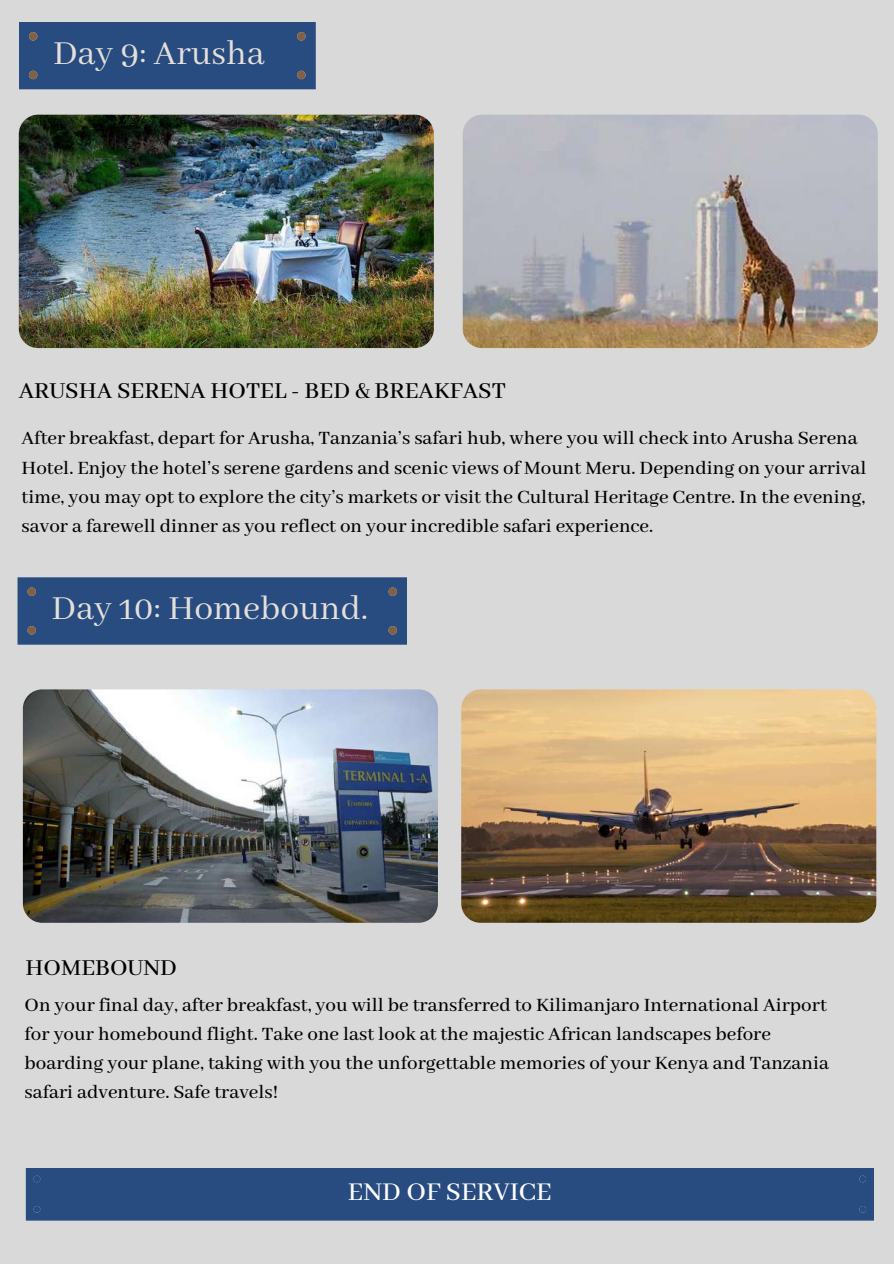
<style>
.page{position:relative;width:894px;height:1264px;background:#fff}
.page>*{position:absolute;margin:0;border:0;box-sizing:border-box;transform-origin:0 0}
.t1{font:37.5px "Abhaya Libre";color:#e4e0d9}
.t2{font:500 28.5px "Abhaya Libre";color:#fff}
.t3{font:500 25.5px "Abhaya Libre";color:#000}
.t4{font:500 21px/29.2px "Abhaya Libre";color:#000}
</style>
<div class="page">
<div style="left:0;top:0;width:893px;height:1263px;background:#d9d9d9"></div>
<img style="left:19px;top:115px;width:415px;height:233px;border-radius:19px">
<img style="left:462px;top:115px;width:415px;height:233px;border-radius:19px">
<img style="left:23px;top:689px;width:415px;height:233px;border-radius:19px">
<img style="left:461px;top:689px;width:415px;height:233px;border-radius:19px">
<div style="left:19px;top:22px;width:296px;height:67px;background:#284b80"></div>
<div style="left:29px;top:32px;width:8px;height:9px;background:#816143;border-radius:50%"></div>
<div style="left:297px;top:32px;width:8px;height:9px;background:#816143;border-radius:50%"></div>
<div style="left:297px;top:71px;width:8px;height:8px;background:#816143;border-radius:50%"></div>
<div style="left:29px;top:71px;width:8px;height:8px;background:#816143;border-radius:50%"></div>
<div style="left:18px;top:577px;width:389px;height:67px;background:#284b80"></div>
<div style="left:27px;top:587px;width:9px;height:9px;background:#816143;border-radius:50%"></div>
<div style="left:388px;top:587px;width:9px;height:9px;background:#816143;border-radius:50%"></div>
<div style="left:388px;top:626px;width:9px;height:8px;background:#816143;border-radius:50%"></div>
<div style="left:27px;top:626px;width:9px;height:8px;background:#816143;border-radius:50%"></div>
<div style="left:26px;top:1168px;width:847px;height:52px;background:#284b80"></div>
<div style="left:34px;top:1175px;width:6px;height:7px;background:#284b80;border-radius:50%"></div>
<div style="left:859px;top:1175px;width:6px;height:7px;background:#284b80;border-radius:50%"></div>
<svg style="left:859px;top:1205px;width:6px;height:7px"></svg>
<svg style="left:34px;top:1205px;width:6px;height:7px"></svg>
<h1 class="t1" style="left:53px;top:32px;width:213px">Day 9: Arusha</h1>
<p class="t3" style="left:19px;top:376px;width:488px">ARUSHA SERENA HOTEL - BED &amp; BREAKFAST</p>
<p class="t4" style="left:22px;top:424px;width:846px">After breakfast, depart for Arusha, Tanzania’s safari hub, where you will check into Arusha Serena Hotel. Enjoy the hotel’s serene gardens and scenic views of Mount Meru. Depending on your arrival time, you may opt to explore the city’s markets or visit the Cultural Heritage Centre. In the evening, savor a farewell dinner as you reflect on your incredible safari experience.</p>
<h1 class="t1" style="left:51px;top:587px;width:318px">Day 10: Homebound.</h1>
<p class="t3" style="left:26px;top:953px;width:153px">HOMEBOUND</p>
<p class="t4" style="left:25px;top:990px;width:805px">On your final day, after breakfast, you will be transferred to Kilimanjaro International Airport for your homebound flight. Take one last look at the majestic African landscapes before boarding your plane, taking with you the unforgettable memories of your Kenya and Tanzania safari adventure. Safe travels!</p>
<h2 class="t2" style="left:348px;top:1176px;width:205px">END OF SERVICE</h2>
</div>
